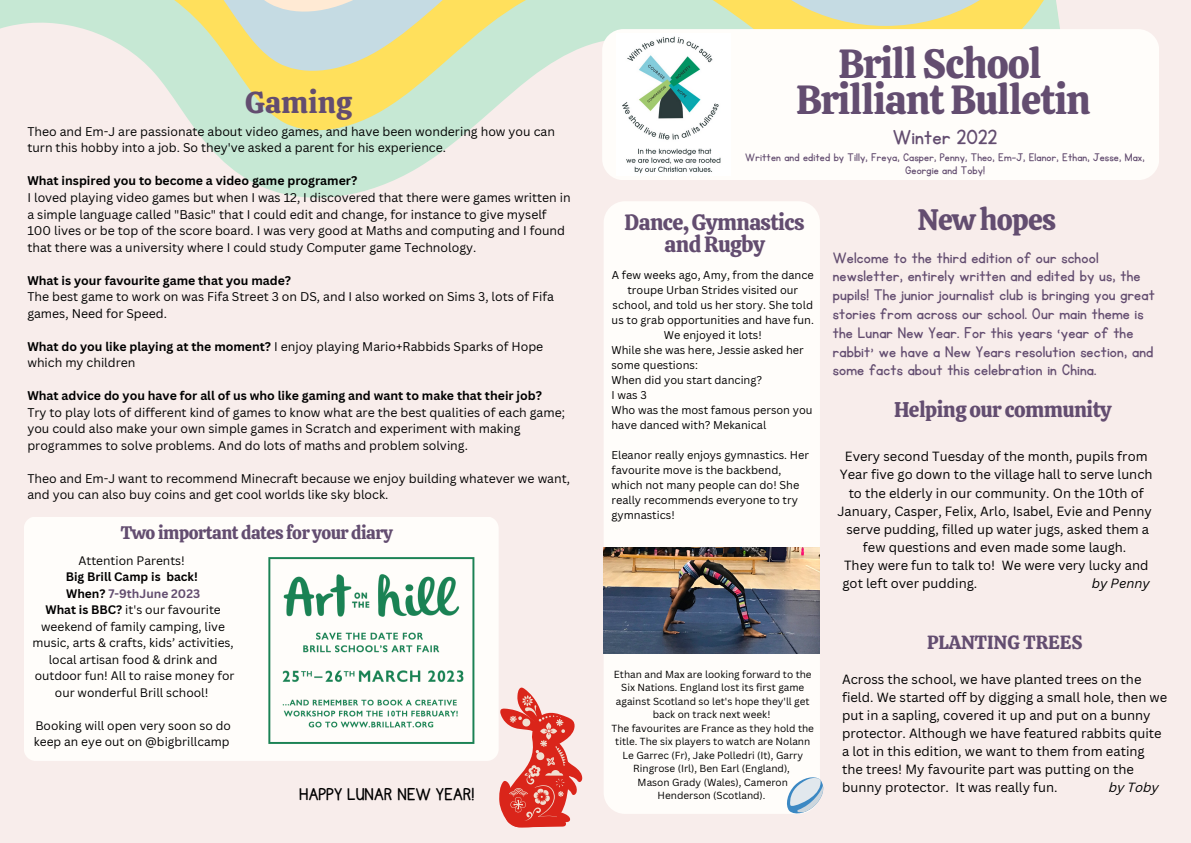
<style>
.page{position:relative;width:1191px;height:843px;background:#fff}
.page>*{position:absolute;margin:0;border:0;box-sizing:border-box;transform-origin:0 0}
.t1{font:40.5px/36px "Calistoga";letter-spacing:-.025em;color:#634d70;text-align:center}
.t2{font:30px "Calistoga";color:#634d70}
.t3{font:29.5px "Calistoga";letter-spacing:-.025em;color:#634d70}
.t4{font:23.8px "KG Primary Penmanship";letter-spacing:.01em;color:#634d70}
.t5{font:22px "Calistoga";letter-spacing:-.025em;color:#634d70}
.t6{font:21.2px "Calistoga";letter-spacing:-.025em;color:#634d70}
.t7{font:20px "KG Primary Penmanship";color:#000}
.t8{font:19px "Calistoga";color:#634d70}
.t9{font:18px/18.8px "KG Primary Penmanship";letter-spacing:.01em;color:#634d70}
.t10{font:18px "Calistoga";letter-spacing:-.025em;color:#634d70}
.t11{font:13px/18px "Canva Sans";color:#000}
.t12{font:italic 13px "Canva Sans";color:#000}
.t13{font:italic 13px "Canva Sans";color:#000}
.t14{font:12.8px/13.5px "KG Primary Penmanship";letter-spacing:.01em;color:#634d70;text-align:center}
.t15{font:12.3px/16.5px "Canva Sans";color:#000}
.t16{font:700 12.3px "Canva Sans";color:#000}
.t17{font:12px/16.5px "Canva Sans";color:#000;text-align:center}
.t18{font:11px/15px "Canva Sans";color:#000}
.t19{font:10px/13.5px "Canva Sans";color:#000;text-align:center}
.s1{font-weight:700}
.s2{font-weight:700;color:#634d70}
</style>
<div class="page">
<div style="left:0;top:0;width:1190px;height:842px;background:#f8edeb"></div>
<svg style="left:0;top:0;width:1066px;height:198px"></svg>
<div style="left:602px;top:29px;width:556px;height:150px;background:#fffdfa"></div>
<div style="left:603px;top:201px;width:216px;height:612px;background:#fffdfa;border-radius:21px"></div>
<img style="left:616px;top:34px;width:115px;height:141px">
<div style="left:24px;top:516px;width:474px;height:244px;background:#fffdfa;border-radius:12px"></div>
<svg style="left:499px;top:687px;width:83px;height:140px"></svg>
<img style="left:604px;top:548px;width:215px;height:105px">
<svg style="left:784px;top:774px;width:40px;height:40px"></svg>
<img style="left:268px;top:557px;width:207px;height:187px">
<h2 class="t2" style="left:245px;top:83px;width:108px">Gaming</h2>
<p class="t15" style="left:27px;top:123px;width:529px">Theo and Em-J are passionate about video games, and have been wondering how you can turn this hobby into a job. So they've asked a parent for his experience.</p>
<p class="t16" style="left:27px;top:172px;width:331px">What inspired you to become a video game programer?</p>
<p class="t15" style="left:27px;top:189px;width:545px">I loved playing video games but when I was 12, I discovered that there were games written in a simple language called "Basic" that I could edit and change, for instance to give myself 100 lives or be top of the score board. I was very good at Maths and computing and I found that there was a university where I could study Computer game Technology.</p>
<p class="t16" style="left:27px;top:271px;width:265px">What is your favourite game that you made?</p>
<p class="t15" style="left:27px;top:288px;width:528px">The best game to work on was Fifa Street 3 on DS, and I also worked on Sims 3, lots of Fifa games, Need for Speed.</p>
<p class="t15" style="left:27px;top:337px;width:517px"><span class="s1">What do you like playing at the moment?</span> I enjoy playing Mario+Rabbids Sparks of Hope which my children</p>
<p class="t16" style="left:27px;top:387px;width:516px">What advice do you have for all of us who like gaming and want to make that their job?</p>
<p class="t15" style="left:27px;top:403px;width:539px">Try to play lots of different kind of games to know what are the best qualities of each game; you could also make your own simple games in Scratch and experiment with making programmes to solve problems. And do lots of maths and problem solving.</p>
<p class="t15" style="left:27px;top:469px;width:544px">Theo and Em-J want to recommend Minecraft because we enjoy building whatever we want, and you can also buy coins and get cool worlds like sky block.</p>
<h3 class="t10" style="left:121px;top:521px;width:273px">Two important dates for your diary</h3>
<p class="t17" style="left:78px;top:551px;width:108px">Attention Parents!</p>
<p class="t17" style="left:32px;top:568px;width:203px"><span class="s1">Big Brill Camp is back!<br>When?</span> <span class="s2">7-9thJune 2023<br></span><span class="s1">What is BBC?</span> it's our favourite weekend of family camping, live music, arts &amp; crafts, kids’ activities, local artisan food &amp; drink and outdoor fun! All to raise money for our wonderful Brill school!</p>
<p class="t17" style="left:34px;top:716px;width:198px;text-align:left">Booking will open very soon so do keep an eye out on @bigbrillcamp</p>
<h3 class="t7" style="left:299px;top:784px;width:177px">HAPPY LUNAR NEW YEAR!</h3>
<h1 class="t1" style="left:796px;top:46px;width:296px">Brill School<br>Brilliant Bulletin</h1>
<h3 class="t4" style="left:892px;top:125px;width:106px">Winter 2022</h3>
<p class="t14" style="left:745px;top:150px;width:401px">Written and edited by Tilly, Freya, Casper, Penny, Theo, Em-J, Elanor, Ethan, Jesse, Max,<br>Georgie and Toby!</p>
<h3 class="t5" style="left:624px;top:208px;width:181px">Dance, Gymnastics</h3>
<h3 class="t3" style="left:917px;top:200px;width:140px">New hopes</h3>
<h3 class="t5" style="left:664px;top:230px;width:102px">and Rugby</h3>
<p class="t9" style="left:832px;top:248px;width:323px">Welcome to the third edition of our school newsletter, entirely written and edited by us, the pupils! The junior journalist club is bringing you great stories from across our school. Our main theme is the Lunar New Year. For this years ‘year of the rabbit’ we have a New Years resolution section, and some facts about this celebration in China.</p>
<p class="t18" style="left:611px;top:267px;width:203px">A few weeks ago, Amy, from the dance</p>
<p class="t18" style="left:627px;top:282px;width:172px">troupe Urban Strides visited our</p>
<p class="t18" style="left:612px;top:297px;width:202px">school, and told us her story. She told</p>
<p class="t18" style="left:611px;top:312px;width:204px">us to grab opportunities and have fun.</p>
<p class="t18" style="left:663px;top:327px;width:99px">We enjoyed it lots!</p>
<p class="t18" style="left:611px;top:342px;width:194px">While she was here, Jessie asked her</p>
<p class="t18" style="left:611px;top:357px;width:88px">some questions:</p>
<p class="t18" style="left:611px;top:372px;width:152px">When did you start dancing?</p>
<p class="t18" style="left:611px;top:387px;width:37px">I was 3</p>
<p class="t18" style="left:611px;top:402px;width:202px">Who was the most famous person you</p>
<p class="t18" style="left:611px;top:417px;width:156px">have danced with? Mekanical</p>
<p class="t18" style="left:611px;top:447px;width:199px">Eleanor really enjoys gymnastics. Her favourite move is the backbend, which not many people can do! She really recommends everyone to try gymnastics!</p>
<h3 class="t6" style="left:893px;top:395px;width:219px">Helping our community</h3>
<p class="t11" style="left:844px;top:447px;width:304px">Every second Tuesday of the month, pupils from</p>
<p class="t11" style="left:839px;top:465px;width:314px">Year five go down to the village hall to serve lunch</p>
<p class="t11" style="left:848px;top:483px;width:296px">to the elderly in our community. On the 10th of</p>
<p class="t11" style="left:837px;top:501px;width:316px">January, Casper, Felix, Arlo, Isabel, Evie and Penny</p>
<p class="t11" style="left:846px;top:519px;width:304px">serve pudding, filled up water jugs, asked them a</p>
<p class="t11" style="left:862px;top:537px;width:265px">few questions and even made some laugh.</p>
<p class="t11" style="left:844px;top:555px;width:306px">They were fun to talk to! We were very lucky and</p>
<p class="t11" style="left:842px;top:573px;width:136px">got left over pudding.</p>
<p class="t12" style="left:1091px;top:573px;width:60px">by Penny</p>
<p class="t19" style="left:611px;top:666px;width:204px">Ethan and Max are looking forward to the Six Nations. England lost its first game against Scotland so let's hope they'll get back on track next week!<br>The favourites are France as they hold the title. The six players to watch are Nolann Le Garrec (Fr), Jake Polledri (It), Garry Ringrose (Irl), Ben Earl (England),<br>Mason Grady (Wales), Cameron Henderson (Scotland).</p>
<h3 class="t8" style="left:926px;top:629px;width:157px">PLANTING TREES</h3>
<p class="t11" style="left:842px;top:669px;width:327px">Across the school, we have planted trees on the field. We started off by digging a small hole, then we put in a sapling, covered it up and put on a bunny protector. Although we have featured rabbits quite a lot in this edition, we want to them from eating the trees! My favourite part was putting on the bunny protector. It was really fun.</p>
<p class="t13" style="left:1108px;top:781px;width:52px">by Toby</p>
</div>
